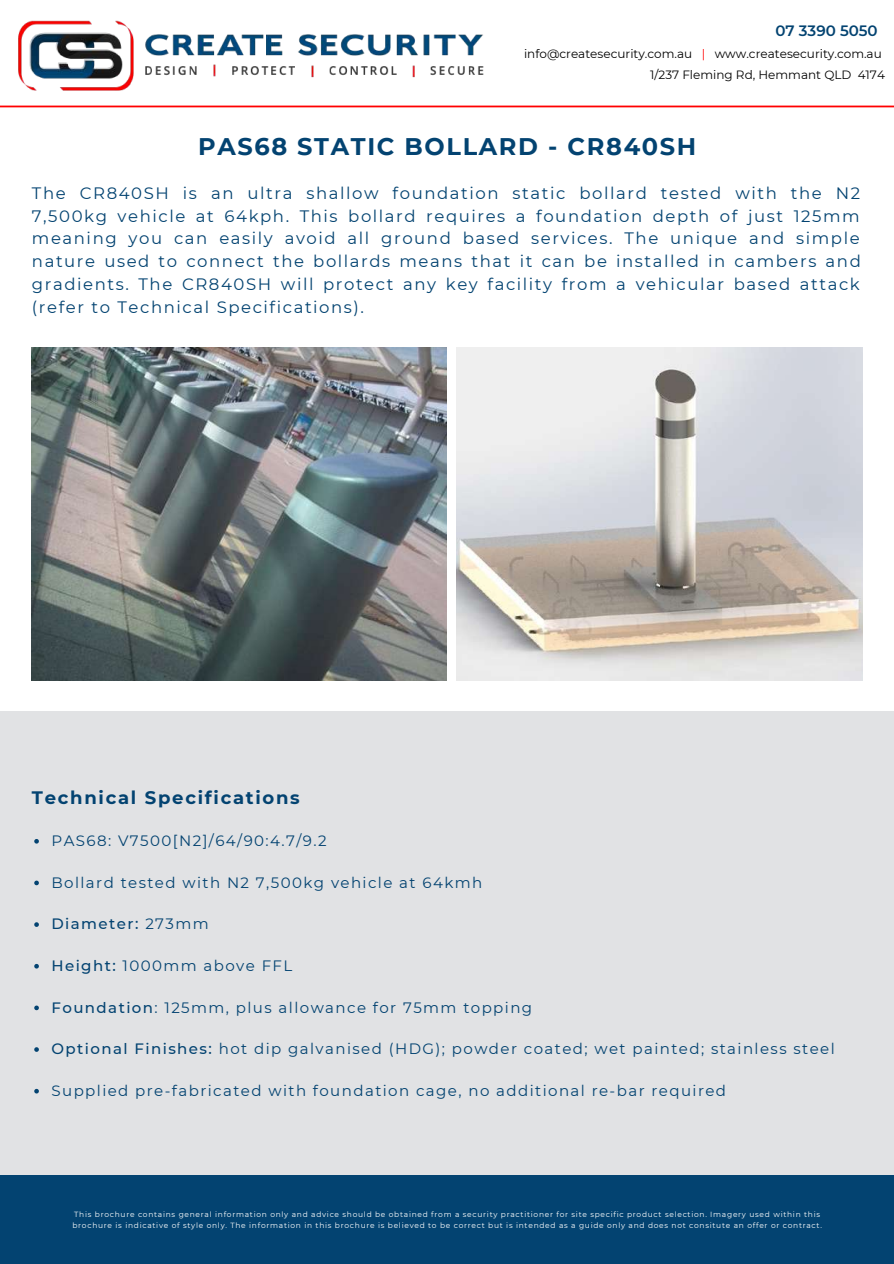
<style>
.page{position:relative;width:894px;height:1264px;background:#fff}
.page>*{position:absolute;margin:0;border:0;box-sizing:border-box;transform-origin:0 0}
.t1{font:700 24px "Montserrat";letter-spacing:.07em;color:#034371}
.t2{font:700 18px "Montserrat";letter-spacing:.095em;color:#034371}
.t3{font:16.5px/22.8px "Montserrat";letter-spacing:.095em;color:#034371;text-align:justify}
.t4{font:15px "Montserrat";letter-spacing:.095em;color:#034371}
.t5{font:500 15px "Montserrat";letter-spacing:.095em;color:#034371}
.t6{font:600 15px "Montserrat";color:#034371}
.t7{font:12px/21px "Montserrat";color:#000;text-align:right}
.t8{font:7.5px/10.6px "Montserrat";letter-spacing:.095em;color:#fff}
.s1{color:#f00}
.s2{font-weight:400}
.s3{font-weight:500}
</style>
<div class="page">
<div style="left:0;top:711px;width:893px;height:464px;background:#e1e2e4"></div>
<img style="left:32px;top:348px;width:414px;height:332px">
<img style="left:456px;top:348px;width:406px;height:332px">
<svg style="left:34px;top:839px;width:5px;height:4px"></svg>
<svg style="left:34px;top:880px;width:5px;height:5px"></svg>
<svg style="left:34px;top:922px;width:5px;height:4px"></svg>
<svg style="left:34px;top:963px;width:5px;height:5px"></svg>
<svg style="left:34px;top:1005px;width:5px;height:5px"></svg>
<svg style="left:34px;top:1047px;width:5px;height:4px"></svg>
<svg style="left:34px;top:1088px;width:5px;height:5px"></svg>
<img style="left:18px;top:20px;width:466px;height:71px">
<svg style="left:0;top:106px;width:893px;height:1px"></svg>
<div style="left:0;top:1175px;width:893px;height:88px;background:#034371"></div>
<p class="t6" style="left:775px;top:21px;width:104px">07 3390 5050</p>
<p class="t7" style="left:524px;top:43px;width:362px">info@createsecurity.com.au <span class="s1">|</span> www.createsecurity.com.au<br>1/237 Fleming Rd, Hemmant QLD 4174</p>
<h1 class="t1" style="left:198px;top:131px;width:499px">PAS68 STATIC BOLLARD - CR840SH</h1>
<p class="t3" style="left:32px;top:181px;width:830px">The CR840SH is an ultra shallow foundation static bollard tested with the N2<br>7,500kg vehicle at 64kph. This bollard requires a foundation depth of just 125mm meaning you can easily avoid all ground based services. The unique and simple nature used to connect the bollards means that it can be installed in cambers and gradients. The CR840SH will protect any key facility from a vehicular based attack (refer to Technical Specifications).</p>
<p class="t2" style="left:32px;top:786px;width:269px">Technical Specifications</p>
<p class="t4" style="left:51px;top:831px;width:276px">PAS68: V7500[N2]/64/90:4.7/9.2</p>
<p class="t4" style="left:51px;top:873px;width:432px">Bollard tested with N2 7,500kg vehicle at 64kmh</p>
<p class="t5" style="left:51px;top:914px;width:159px">Diameter: <span class="s2">273mm</span></p>
<p class="t4" style="left:51px;top:956px;width:242px"><span class="s3">Height:</span> 1000mm above FFL</p>
<p class="t4" style="left:51px;top:997px;width:482px"><span class="s3">Foundation</span>: 125mm, plus allowance for 75mm topping</p>
<p class="t4" style="left:51px;top:1039px;width:784px"><span class="s3">Optional Finishes:</span> hot dip galvanised (HDG); powder coated; wet painted; stainless steel</p>
<p class="t4" style="left:51px;top:1081px;width:676px">Supplied pre-fabricated with foundation cage, no additional re-bar required</p>
<p class="t8" style="left:72px;top:1209px;width:750px">This brochure contains general information only and advice should be obtained from a security practitioner for site specific product selection. Imagery used within this brochure is indicative of style only. The information in this brochure is believed to be correct but is intended as a guide only and does not consitute an offer or contract.</p>
</div>
